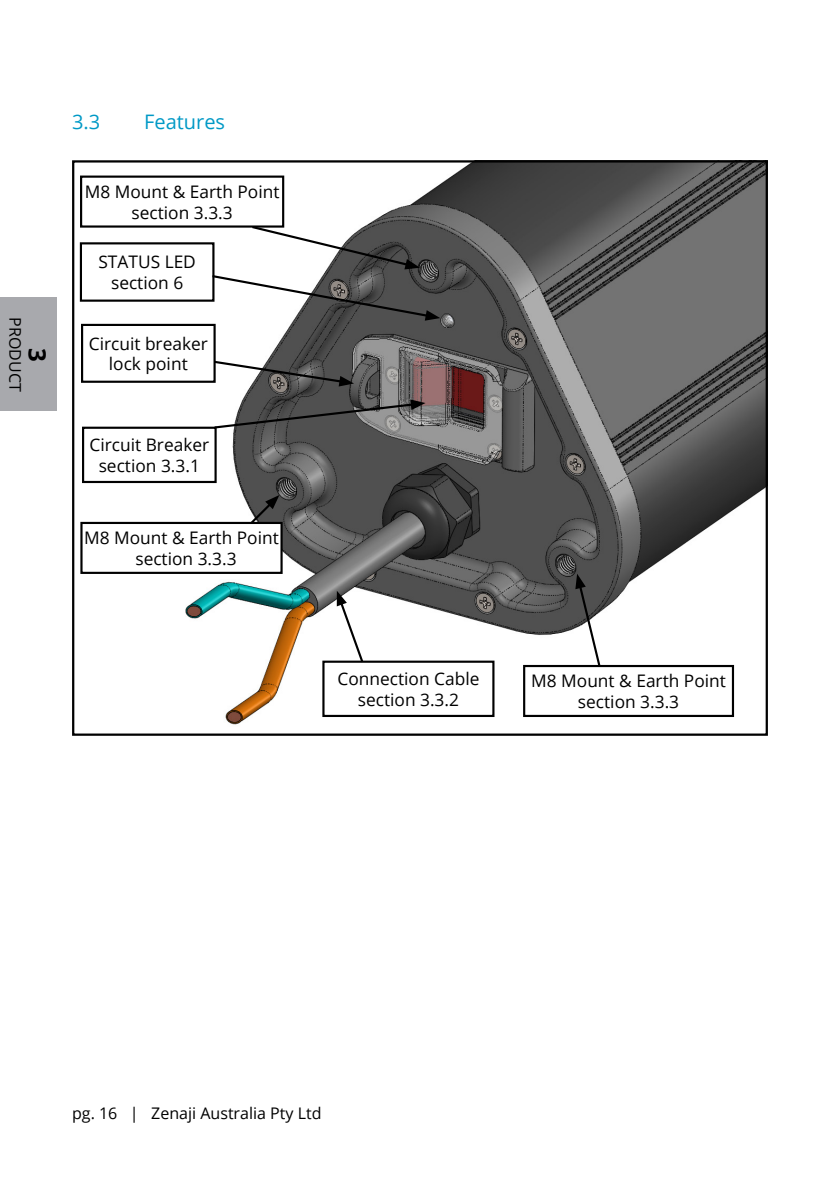
<style>
.page{position:relative;width:840px;height:1191px;background:#fff}
.page>*{position:absolute;margin:0;border:0;box-sizing:border-box;transform-origin:0 0}
.t1{font:700 24px "Open Sans";color:#000}
.t2{font:20px "Open Sans";color:#0099c6}
.t3{font:17.2px/20.8px "Open Sans";color:#000;text-align:center}
.t4{font:16px "Open Sans";color:#000}
</style>
<div class="page">
<div style="left:0;top:298px;width:57px;height:113px;background:#a8a9ad"></div>
<img style="left:127px;top:163px;width:637px;height:562px">
<div style="left:80px;top:175px;width:204px;height:53px;border:2px solid #000"></div>
<div style="left:83px;top:428px;width:132px;height:54px;background:#fff"></div>
<div style="left:82px;top:427px;width:134px;height:56px;border:2px solid #000"></div>
<div style="left:323px;top:661px;width:170px;height:55px;background:#fff"></div>
<div style="left:322px;top:660px;width:172px;height:57px;border:2px solid #000"></div>
<svg style="left:575px;top:573px;width:26px;height:92px"></svg>
<svg style="left:336px;top:591px;width:29px;height:72px"></svg>
<div style="left:81px;top:523px;width:200px;height:50px;background:#fff"></div>
<div style="left:80px;top:522px;width:202px;height:52px;border:2px solid #000"></div>
<svg style="left:248px;top:495px;width:31px;height:30px"></svg>
<svg style="left:212px;top:399px;width:213px;height:31px"></svg>
<div style="left:81px;top:243px;width:132px;height:58px;background:#fff"></div>
<div style="left:80px;top:242px;width:134px;height:60px;border:2px solid #000"></div>
<svg style="left:210px;top:224px;width:230px;height:97px"></svg>
<div style="left:82px;top:325px;width:132px;height:57px;background:#fff"></div>
<div style="left:81px;top:324px;width:134px;height:59px;border:2px solid #000"></div>
<svg style="left:212px;top:359px;width:142px;height:27px"></svg>
<div style="left:523px;top:665px;width:210px;height:52px;border:2px solid #000"></div>
<p class="t4" style="left:26px;top:317px;width:76px;rotate:90deg">PRODUCT</p>
<h1 class="t1" style="left:54px;top:347px;width:15px;rotate:90deg">3</h1>
<p class="t2" style="left:72px;top:108px;width:30px">3.3</p>
<p class="t2" style="left:144px;top:108px;width:82px">Features</p>
<p class="t3" style="left:85px;top:181px;width:196px">M8 Mount &amp; Earth Point</p>
<p class="t3" style="left:131px;top:201px;width:103px">section 3.3.3</p>
<p class="t3" style="left:98px;top:251px;width:99px">STATUS LED</p>
<p class="t3" style="left:111px;top:272px;width:74px">section 6</p>
<p class="t3" style="left:89px;top:332px;width:121px">Circuit breaker lock point</p>
<p class="t3" style="left:89px;top:434px;width:121px">Circuit Breaker</p>
<p class="t3" style="left:99px;top:455px;width:103px">section 3.3.1</p>
<p class="t3" style="left:84px;top:527px;width:196px">M8 Mount &amp; Earth Point</p>
<p class="t3" style="left:135px;top:548px;width:103px">section 3.3.3</p>
<p class="t3" style="left:337px;top:668px;width:143px">Connection Cable</p>
<p class="t3" style="left:357px;top:688px;width:103px">section 3.3.2</p>
<p class="t3" style="left:531px;top:670px;width:196px">M8 Mount &amp; Earth Point</p>
<p class="t3" style="left:577px;top:691px;width:103px">section 3.3.3</p>
<p class="t4" style="left:72px;top:1102px;width:251px">pg. 16 | Zenaji Australia Pty Ltd</p>
</div>
